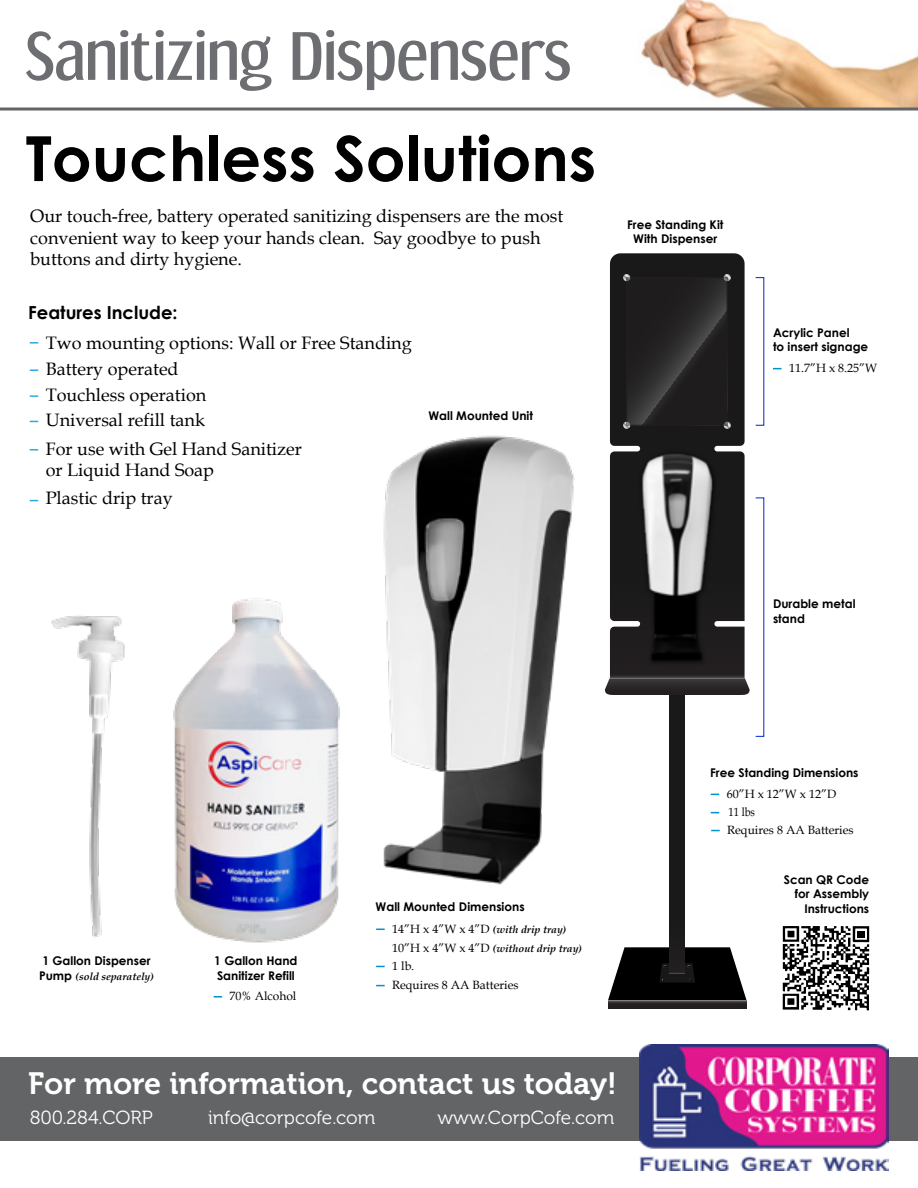
<style>
.page{position:relative;width:918px;height:1188px;background:#fff}
.page>*{position:absolute;margin:0;border:0;box-sizing:border-box;transform-origin:0 0}
.t1{font:62.25px "Dream Orphanage Rg";color:#6d6e71}
.t2{font:700 62.25px "Century Gothic";color:#000}
.t3{font:30.75px "Museo 700";color:#fff}
.t4{font:18.9px "Museo 300";color:#fff}
.t5{font:18px/21.6px "Book Antiqua";color:#000}
.t6{font:700 18px "Century Gothic";color:#000}
.t7{font:700 12px/14.4px "Century Gothic";color:#000}
.t8{font:12px/18px "Book Antiqua";color:#000}
.t9{font:italic 700 10.5px/19.2px "Book Antiqua";color:#000}
.s1{font-family:"Century Gothic";font-style:normal;font-size:12px}
.s2{font-weight:400;font-style:normal;font-size:12px}
</style>
<div class="page">
<img style="left:569px;top:0;width:349px;height:108px">
<svg style="left:30px;top:342px;width:8px;height:2px"></svg>
<svg style="left:30px;top:369px;width:8px;height:2px"></svg>
<svg style="left:30px;top:395px;width:8px;height:2px"></svg>
<svg style="left:30px;top:449px;width:8px;height:2px"></svg>
<img style="left:383px;top:435px;width:192px;height:450px">
<svg style="left:608px;top:1000px;width:138px;height:9px"></svg>
<div style="left:670px;top:680px;width:15px;height:294px;background:#191919"></div>
<svg style="left:605px;top:253px;width:145px;height:442px"></svg>
<svg style="left:608px;top:947px;width:138px;height:53px"></svg>
<svg style="left:623px;top:274px;width:108px;height:155px;background:#262525"></svg>
<img style="left:635px;top:443px;width:84px;height:223px">
<img style="left:173px;top:598px;width:167px;height:345px">
<img style="left:51px;top:616px;width:74px;height:321px">
<svg style="left:214px;top:996px;width:8px;height:2px"></svg>
<svg style="left:783px;top:926px;width:86px;height:84px"></svg>
<div style="left:0;top:1057px;width:918px;height:84px;background:#636466"></div>
<hr style="left:0;top:108px;width:918px;height:3px;background:#636466">
<img style="left:640px;top:1045px;width:249px;height:126px">
<h1 class="t1" style="left:26px;top:18px;width:547px">Sanitizing Dispensers</h1>
<h1 class="t2" style="left:26px;top:111px;width:572px">Touchless Solutions</h1>
<p class="t5" style="left:30px;top:205px;width:535px">Our touch-free, battery operated sanitizing dispensers are the most convenient way to keep your hands clean. Say goodbye to push buttons and dirty hygiene.</p>
<p class="t6" style="left:28px;top:299px;width:151px">Features Include:</p>
<p class="t5" style="left:46px;top:330px;width:368px;line-height:26px">Two mounting options: Wall or Free Standing<br>Battery operated<br>Touchless operation</p>
<p class="t5" style="left:46px;top:406px;width:258px;line-height:28.3px">Universal refill tank<br>For use with Gel Hand Sanitizer</p>
<p class="t5" style="left:46px;top:456px;width:170px;line-height:27.8px">or Liquid Hand Soap<br>Plastic drip tray</p>
<p class="t7" style="left:428px;top:408px;width:106px">Wall Mounted Unit</p>
<p class="t7" style="left:627px;top:217px;width:98px;text-align:center">Free Standing Kit<br>With Dispenser</p>
<p class="t7" style="left:773px;top:324px;width:97px">Acrylic Panel<br>to insert signage</p>
<p class="t8" style="left:789px;top:359px;width:90px">11.7”H x 8.25”W</p>
<p class="t7" style="left:773px;top:596px;width:84px">Durable metal stand</p>
<p class="t7" style="left:42px;top:953px;width:110px">1 Gallon Dispenser</p>
<p class="t9" style="left:39px;top:966px;width:116px"><span class="s1">Pump</span> (sold separately)</p>
<p class="t7" style="left:214px;top:953px;width:85px">1 Gallon Hand<br>Sanitizer Refill</p>
<p class="t8" style="left:230px;top:987px;width:68px">70% Alcohol</p>
<p class="t7" style="left:376px;top:899px;width:151px">Wall Mounted Dimensions</p>
<p class="t9" style="left:392px;top:919px;width:191px"><span class="s2">14”H x 4”W x 4”D</span> (with drip tray)<br><span class="s2">10”H x 4”W x 4”D</span> (without drip tray)</p>
<p class="t8" style="left:392px;top:956px;width:128px;line-height:19.2px">1 lb.<br>Requires 8 AA Batteries</p>
<h2 class="t3" style="left:28px;top:1066px;width:590px">For more information, contact us today!</h2>
<p class="t4" style="left:30px;top:1107px;width:125px">800.284.CORP</p>
<p class="t4" style="left:208px;top:1107px;width:169px">info@corpcofe.com</p>
<p class="t4" style="left:437px;top:1107px;width:178px">www.CorpCofe.com</p>
<p class="t7" style="left:710px;top:764px;width:150px">Free Standing Dimensions</p>
<p class="t8" style="left:727px;top:784px;width:128px">60”H x 12”W x 12”D<br>11 lbs<br>Requires 8 AA Batteries</p>
<p class="t7" style="left:784px;top:872px;width:87px;text-align:right">Scan QR Code for Assembly<br>Instructions</p>
</div>
